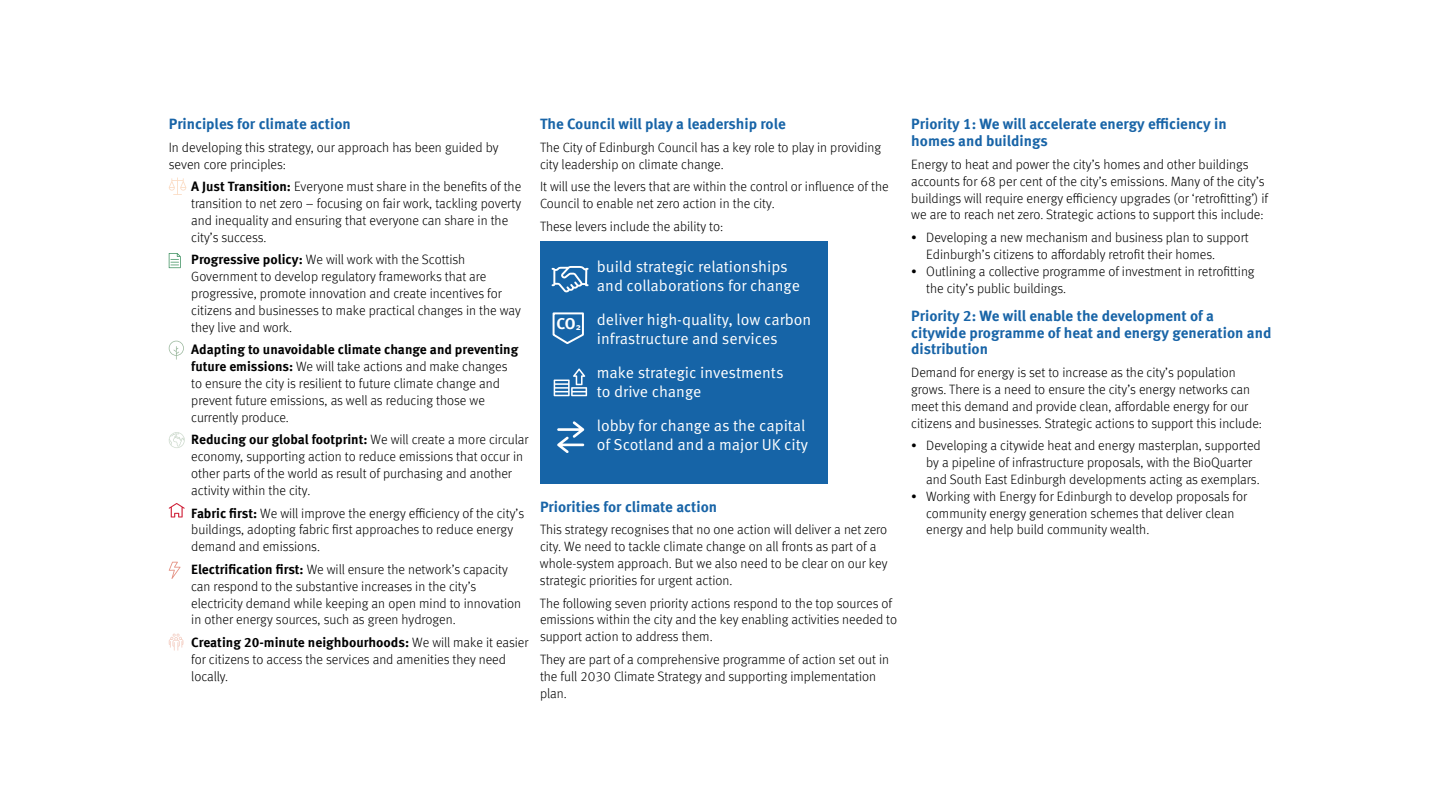
<style>
.page{position:relative;width:1440px;height:810px;background:#fff}
.page>*{position:absolute;margin:0;border:0;box-sizing:border-box;transform-origin:0 0}
.t1{font:15.83px/19px "Meta Pro Norm";color:#fff}
.t2{font:700 15.75px "Meta Pro";color:#fff}
.t3{font:700 15px/16.9px "Meta Pro";color:#1864a7}
.t4{font:300 13.5px/16.9px "Meta Pro";color:#000001}
.s1{font-weight:700}
</style>
<div class="page">
<svg style="left:169px;top:177px;width:17px;height:18px"></svg>
<svg style="left:169px;top:253px;width:12px;height:15px"></svg>
<svg style="left:169px;top:341px;width:15px;height:19px"></svg>
<svg style="left:169px;top:432px;width:16px;height:16px"></svg>
<svg style="left:169px;top:503px;width:16px;height:14px"></svg>
<svg style="left:169px;top:562px;width:12px;height:17px"></svg>
<svg style="left:169px;top:634px;width:14px;height:17px"></svg>
<div style="left:540px;top:242px;width:287px;height:242px;background:#1664a7"></div>
<svg style="left:552px;top:266px;width:37px;height:26px"></svg>
<svg style="left:552px;top:312px;width:32px;height:32px"></svg>
<svg style="left:554px;top:368px;width:33px;height:28px"></svg>
<svg style="left:557px;top:421px;width:27px;height:32px"></svg>
<p class="t3" style="left:169px;top:115px;width:184px">Principles for climate action</p>
<p class="t4" style="left:169px;top:138px;width:331px">In developing this strategy, our approach has been guided by seven core principles:</p>
<p class="t4" style="left:191px;top:177px;width:332px"><span class="s1">A Just Transition:</span> Everyone must share in the benefits of the transition to net zero – focusing on fair work, tackling poverty and inequality and ensuring that everyone can share in the city’s success.</p>
<p class="t4" style="left:191px;top:251px;width:331px"><span class="s1">Progressive policy:</span> We will work with the Scottish Government to develop regulatory frameworks that are progressive, promote innovation and create incentives for citizens and businesses to make practical changes in the way they live and work.</p>
<p class="t4" style="left:191px;top:341px;width:329px"><span class="s1">Adapting to unavoidable climate change and preventing future emissions:</span> We will take actions and make changes to ensure the city is resilient to future climate change and prevent future emissions, as well as reducing those we currently produce.</p>
<p class="t4" style="left:191px;top:431px;width:339px"><span class="s1">Reducing our global footprint:</span> We will create a more circular economy, supporting action to reduce emissions that occur in other parts of the world as result of purchasing and another activity within the city.</p>
<p class="t4" style="left:191px;top:504px;width:334px"><span class="s1">Fabric first:</span> We will improve the energy efficiency of the city’s buildings, adopting fabric first approaches to reduce energy demand and emissions.</p>
<p class="t4" style="left:191px;top:560px;width:332px"><span class="s1">Electrification first:</span> We will ensure the network’s capacity can respond to the substantive increases in the city’s electricity demand while keeping an open mind to innovation in other energy sources, such as green hydrogen.</p>
<p class="t4" style="left:191px;top:633px;width:339px"><span class="s1">Creating 20-minute neighbourhoods:</span> We will make it easier for citizens to access the services and amenities they need locally.</p>
<p class="t3" style="left:540px;top:115px;width:247px">The Council will play a leadership role</p>
<p class="t4" style="left:540px;top:138px;width:343px">The City of Edinburgh Council has a key role to play in providing city leadership on climate change.</p>
<p class="t4" style="left:540px;top:177px;width:350px">It will use the levers that are within the control or influence of the<br>Council to enable net zero action in the city.</p>
<p class="t4" style="left:540px;top:217px;width:185px">These levers include the ability to:</p>
<p class="t1" style="left:597px;top:256px;width:205px">build strategic relationships and collaborations for change</p>
<p class="t1" style="left:597px;top:309px;width:216px">deliver high-quality, low carbon infrastructure and services</p>
<p class="t1" style="left:597px;top:362px;width:188px">make strategic investments to drive change</p>
<p class="t1" style="left:597px;top:415px;width:213px">lobby for change as the capital of Scotland and a major UK city</p>
<p class="t2" style="left:556px;top:311px;width:26px">CO<sub>2</sub></p>
<p class="t3" style="left:540px;top:497px;width:179px">Priorities for climate action</p>
<p class="t4" style="left:540px;top:521px;width:349px">This strategy recognises that no one action will deliver a net zero city. We need to tackle climate change on all fronts as part of a whole-system approach. But we also need to be clear on our key strategic priorities for urgent action.</p>
<p class="t4" style="left:540px;top:594px;width:359px">The following seven priority actions respond to the top sources of emissions within the city and the key enabling activities needed to support action to address them.</p>
<p class="t4" style="left:540px;top:650px;width:351px">They are part of a comprehensive programme of action set out in the full 2030 Climate Strategy and supporting implementation plan.</p>
<p class="t3" style="left:911px;top:115px;width:317px">Priority 1: We will accelerate energy efficiency in homes and buildings</p>
<p class="t4" style="left:911px;top:155px;width:358px">Energy to heat and power the city’s homes and other buildings accounts for 68 per cent of the city’s emissions. Many of the city’s buildings will require energy efficiency upgrades (or ‘retrofitting’) if we are to reach net zero. Strategic actions to support this include:</p>
<p class="t4" style="left:926px;top:228px;width:324px;text-indent:-15px">• Developing a new mechanism and business plan to support<br>Edinburgh’s citizens to affordably retrofit their homes.</p>
<p class="t4" style="left:926px;top:262px;width:330px;text-indent:-15px">• Outlining a collective programme of investment in retrofitting the city’s public buildings.</p>
<p class="t3" style="left:911px;top:306px;width:362px">Priority 2: We will enable the development of a citywide programme of heat and energy generation and distribution</p>
<p class="t4" style="left:911px;top:363px;width:352px">Demand for energy is set to increase as the city’s population grows. There is a need to ensure the city’s energy networks can meet this demand and provide clean, affordable energy for our citizens and businesses. Strategic actions to support this include:</p>
<p class="t4" style="left:926px;top:436px;width:336px;text-indent:-15px">• Developing a citywide heat and energy masterplan, supported by a pipeline of infrastructure proposals, with the BioQuarter and South East Edinburgh developments acting as exemplars.</p>
<p class="t4" style="left:926px;top:487px;width:322px;text-indent:-15px">• Working with Energy for Edinburgh to develop proposals for community energy generation schemes that deliver clean energy and help build community wealth.</p>
</div>
